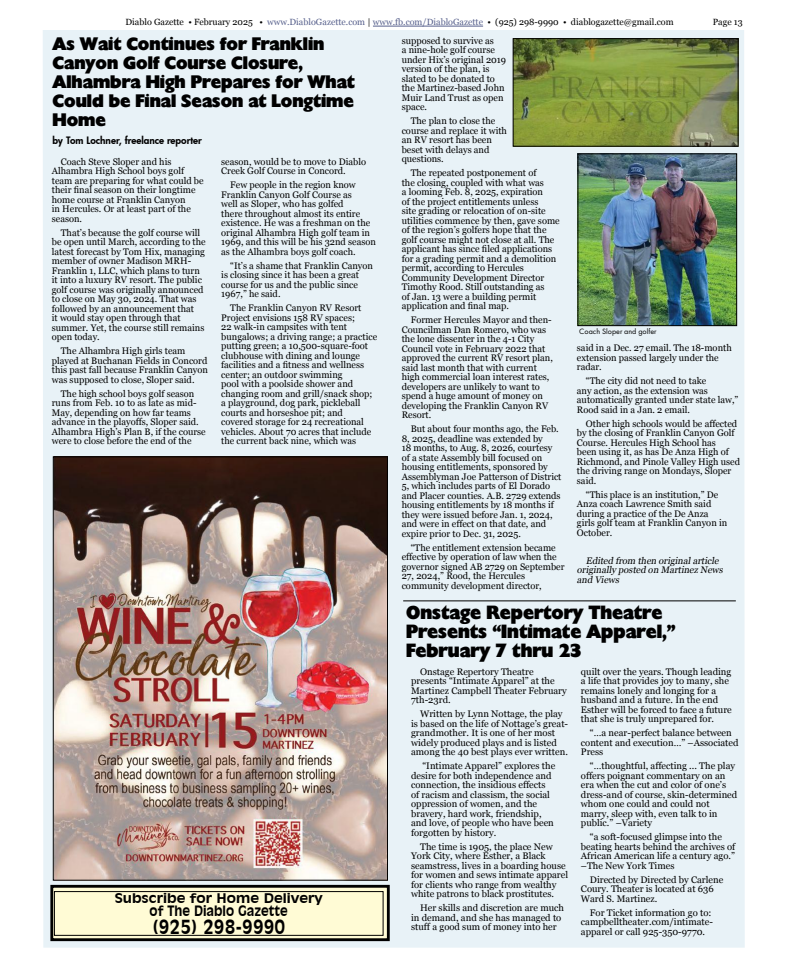
<style>
.page{position:relative;width:792px;height:972px;background:#fff}
.page>*{position:absolute;margin:0;border:0;box-sizing:border-box;transform-origin:0 0}
.t1{font:19px/19px "Herald";color:#000}
.t2{font:700 19px "Incised 901 BT";color:#000;scale:.92 1}
.t3{font:18px/19px "Herald";color:#000}
.t4{font:700 14px "Incised 901 BT";color:#000;scale:.92 1}
.t5{font:700 13px "Incised 901 BT";color:#000;scale:1.13 1}
.t6{font:800 10px "Futura";color:#000}
.t7{font:9.5px/9.5px "Georgia";color:#000}
.t8{font:italic 9.5px/9.5px "Georgia";color:#000}
.t9{font:9px "Georgia";color:#000}
.t10{font:8px "Futura PT";color:#000}
.s1{color:#57608c}
</style>
<div class="page">
<hr style="left:373px;top:26px;width:110px;height:1px;background:#57608c">
<div style="left:43px;top:30px;width:702px;height:918px;background:#e8f2f7"></div>
<div style="left:52px;top:886px;width:336px;height:54px;background:#fffbd5"></div>
<div style="left:50px;top:885px;width:340px;height:56px;border:3px solid #000"></div>
<div style="left:54px;top:891px;width:330px;height:45px;border:1px solid #000"></div>
<img style="left:55px;top:458px;width:331px;height:421px">
<div style="left:53px;top:456px;width:335px;height:425px;border:1px solid #000"></div>
<img style="left:515px;top:40px;width:222px;height:105px">
<div style="left:513px;top:38px;width:226px;height:109px;border:1px solid #000"></div>
<img style="left:579px;top:155px;width:156px;height:169px">
<div style="left:577px;top:153px;width:160px;height:173px;border:1px solid #000"></div>
<hr style="left:403px;top:601px;width:333px;height:1px;background:#000">
<p class="t9" style="left:125px;top:16px;width:550px">Diablo Gazette • February 2025 • <span class="s1">www.DiabloGazette.com</span> | <span class="s1">www.fb.com/DiabloGazette</span> • (925) 298-9990 • diablogazette@gmail.com</p>
<p class="t9" style="left:713px;top:16px;width:31px">Page 13</p>
<h2 class="t3" style="left:53px;top:35px;width:304px">As Wait Continues for Franklin<br>Canyon Golf Course Closure,<br>Alhambra High Prepares for What<br>Could be Final Season at Longtime<br>Home</h2>
<p class="t6" style="left:53px;top:134px;width:151px">by Tom Lochner, freelance reporter</p>
<p class="t7" style="left:52px;top:156px;width:153px;text-indent:9px">Coach Steve Sloper and his<br>Alhambra High School boys golf team are preparing for what could be their final season on their longtime home course at Franklin Canyon<br>in Hercules. Or at least part of the season.</p>
<p class="t7" style="left:52px;top:227px;width:155px;text-indent:9px">That’s because the golf course will be open until March, according to the latest forecast by Tom Hix, managing member of owner Madison MRH-<br>Franklin 1, LLC, which plans to turn it into a luxury RV resort. The public golf course was originally announced to close on May 30, 2024. That was followed by an announcement that<br>it would stay open through that summer. Yet, the course still remains open today.</p>
<p class="t7" style="left:52px;top:346px;width:158px;text-indent:9px">The Alhambra High girls team played at Buchanan Fields in Concord this past fall because Franklin Canyon was supposed to close, Sloper said.</p>
<p class="t7" style="left:52px;top:388px;width:155px;text-indent:9px">The high school boys golf season runs from Feb. 10 to as late as mid-May, depending on how far teams advance in the playoffs, Sloper said.<br>Alhambra High’s Plan B, if the course were to close before the end of the</p>
<p class="t7" style="left:221px;top:156px;width:146px">season, would be to move to Diablo<br>Creek Golf Course in Concord.</p>
<p class="t7" style="left:221px;top:180px;width:156px;text-indent:9px">Few people in the region know<br>Franklin Canyon Golf Course as<br>well as Sloper, who has golfed<br>there throughout almost its entire existence. He was a freshman on the original Alhambra High golf team in<br>1969, and this will be his 32nd season as the Alhambra boys golf coach.</p>
<p class="t7" style="left:221px;top:260px;width:153px;text-indent:9px">“It’s a shame that Franklin Canyon is closing since it has been a great course for us and the public since<br>1967,” he said.</p>
<p class="t7" style="left:221px;top:303px;width:157px;text-indent:9px">The Franklin Canyon RV Resort Project envisions 158 RV spaces;<br>22 walk-in campsites with tent bungalows; a driving range; a practice putting green; a 10,500-square-foot clubhouse with dining and lounge facilities and a fitness and wellness center; an outdoor swimming<br>pool with a poolside shower and changing room and grill/snack shop; a playground, dog park, pickleball courts and horseshoe pit; and covered storage for 24 recreational vehicles. About 70 acres that include the current back nine, which was</p>
<h3 class="t5" style="left:115px;top:890px;width:186px">Subscribe for Home Delivery</h3>
<h3 class="t4" style="left:150px;top:902px;width:152px">of The Diablo Gazette</h3>
<h1 class="t2" style="left:152px;top:915px;width:146px">(925) 298-9990</h1>
<p class="t7" style="left:402px;top:36px;width:106px">supposed to survive as<br>a nine-hole golf course under Hix’s original 2019 version of the plan, is slated to be donated to the Martinez-based John<br>Muir Land Trust as open space.</p>
<p class="t7" style="left:402px;top:116px;width:107px;text-indent:9px">The plan to close the course and replace it with an RV resort has been beset with delays and questions.</p>
<p class="t7" style="left:402px;top:168px;width:159px;text-indent:9px">The repeated postponement of<br>the closing, coupled with what was<br>a looming Feb. 8, 2025, expiration<br>of the project entitlements unless<br>site grading or relocation of on-site utilities commence by then, gave some of the region’s golfers hope that the golf course might not close at all. The applicant has since filed applications for a grading permit and a demolition permit, according to Hercules Community Development Director Timothy Rood. Still outstanding as<br>of Jan. 13 were a building permit application and final map.</p>
<p class="t7" style="left:402px;top:315px;width:153px;text-indent:9px">Former Hercules Mayor and then-<br>Councilman Dan Romero, who was the lone dissenter in the 4-1 City<br>Council vote in February 2022 that approved the current RV resort plan, said last month that with current high commercial loan interest rates, developers are unlikely to want to spend a huge amount of money on developing the Franklin Canyon RV<br>Resort.</p>
<p class="t7" style="left:402px;top:424px;width:161px;text-indent:9px">But about four months ago, the Feb.<br>8, 2025, deadline was extended by<br>18 months, to Aug. 8, 2026, courtesy of a state Assembly bill focused on housing entitlements, sponsored by Assemblyman Joe Patterson of District 5, which includes parts of El Dorado and Placer counties. A.B. 2729 extends housing entitlements by 18 months if they were issued before Jan. 1, 2024, and were in effect on that date, and expire prior to Dec. 31, 2025.</p>
<p class="t7" style="left:402px;top:543px;width:164px;text-indent:9px">“The entitlement extension became effective by operation of law when the governor signed AB 2729 on September 27, 2024,” Rood, the Hercules community development director,</p>
<p class="t10" style="left:579px;top:327px;width:79px">Coach Sloper and golfer</p>
<p class="t7" style="left:577px;top:343px;width:156px">said in a Dec. 27 email. The 18-month extension passed largely under the radar.</p>
<p class="t7" style="left:577px;top:376px;width:163px;text-indent:9px">“The city did not need to take<br>any action, as the extension was automatically granted under state law,”<br>Rood said in a Jan. 2 email.</p>
<p class="t7" style="left:577px;top:418px;width:165px;text-indent:9px">Other high schools would be affected by the closing of Franklin Canyon Golf<br>Course. Hercules High School has<br>been using it, as has De Anza High of<br>Richmond, and Pinole Valley High used the driving range on Mondays, Sloper said.</p>
<p class="t7" style="left:577px;top:489px;width:152px;text-indent:9px">“This place is an institution,” De<br>Anza coach Lawrence Smith said during a practice of the De Anza girls golf team at Franklin Canyon in<br>October.</p>
<p class="t8" style="left:577px;top:555px;width:150px;text-indent:9px">Edited from then originalarticle originally posted on MartinezNews and Views</p>
<h1 class="t1" style="left:406px;top:603px;width:271px">Onstage Repertory Theatre<br>Presents “Intimate Apparel,”<br>February 7 thru 23</h1>
<p class="t7" style="left:411px;top:666px;width:157px;text-indent:9px">Onstage Repertory Theatre presents “Intimate Apparel” at the<br>Martinez Campbell Theater February<br>7th-23rd.</p>
<p class="t7" style="left:411px;top:709px;width:159px;text-indent:9px">Written by Lynn Nottage, the play is based on the life of Nottage’s great&shy;grandmother. It is one of her most widely produced plays and is listed among the 40 best plays ever written.</p>
<p class="t7" style="left:411px;top:761px;width:146px;text-indent:11px">“Intimate Apparel” explores the desire for both independence and connection, the insidious effects of racism and classism, the social oppression of women, and the bravery, hard work, friendship, and love, of people who have been forgotten by history.</p>
<p class="t7" style="left:411px;top:841px;width:159px;text-indent:9px">The time is 1905, the place New York City, where Esther, a Black seamstress, lives in a boarding house for women and sews intimate apparel for clients who range from wealthy white patrons to black prostitutes.</p>
<p class="t7" style="left:411px;top:903px;width:154px;text-indent:9px">Her skills and discretion are much in demand, and she has managed to stuff a good sum of money into her</p>
<p class="t7" style="left:581px;top:666px;width:152px">quilt over the years. Though leading a life that provides joy to many, she remains lonely and longing for a husband and a future. In the end Esther will be forced to face a future that she is truly unprepared for.</p>
<p class="t7" style="left:581px;top:728px;width:159px;text-indent:9px">“…a near-perfect balance between content and execution…” –Associated<br>Press</p>
<p class="t7" style="left:581px;top:761px;width:158px;text-indent:9px">“…thoughtful, affecting ... The play offers poignant commentary on an era when the cut and color of one’s dress-and of course, skin-determined whom one could and could not marry, sleep with, even talk to in public.” –Variety</p>
<p class="t7" style="left:581px;top:832px;width:156px;text-indent:9px">“a soft-focused glimpse into the beating hearts behind the archives of<br>African American life a century ago.” –The New York Times</p>
<p class="t7" style="left:581px;top:874px;width:144px;text-indent:9px">Directed by Directed by Carlene<br>Coury. Theater is located at 636<br>Ward S. Martinez.</p>
<p class="t7" style="left:581px;top:907px;width:134px;text-indent:9px">For Ticket information go to: campbelltheater.com/intimate&shy;apparel or call 925-350-9770.</p>
</div>
